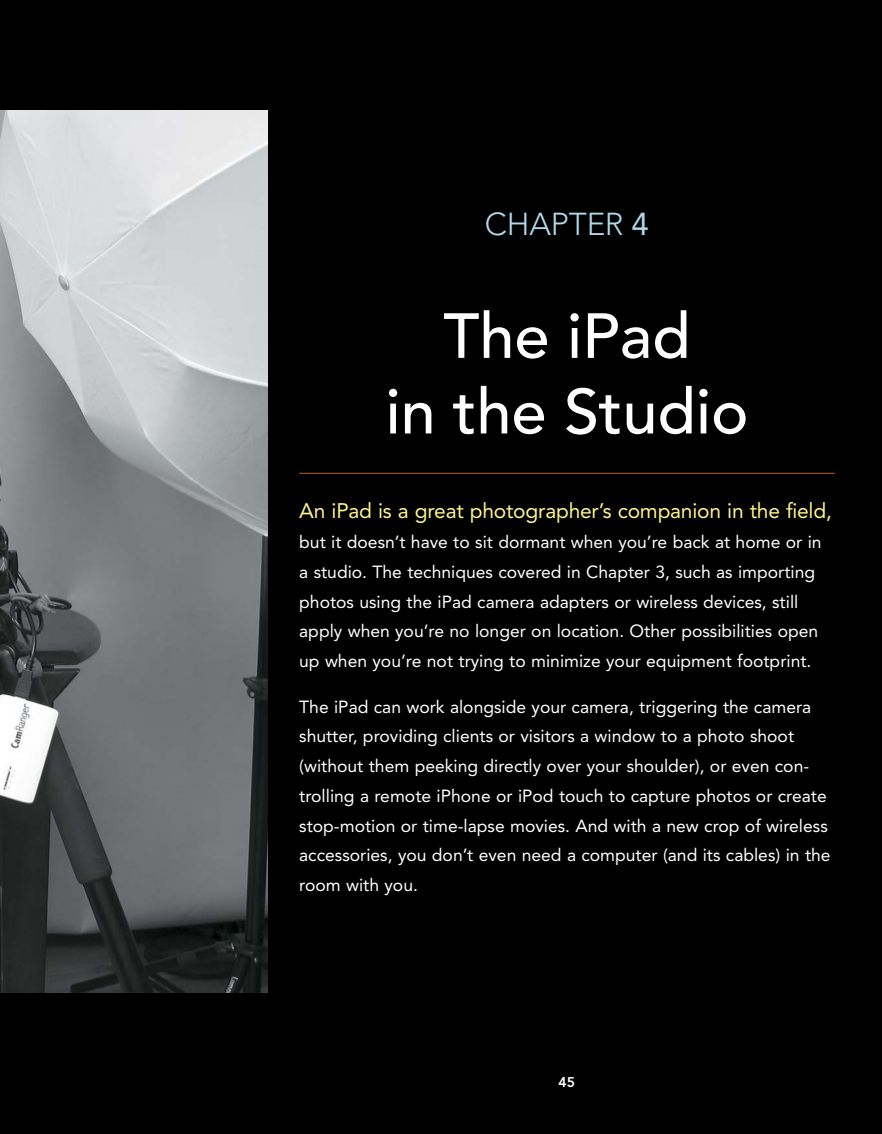
<style>
.page{position:relative;width:882px;height:1134px;background:#000}
.page>*{position:absolute;margin:0;border:0;box-sizing:border-box;transform-origin:0 0}
.t1{font:500 63px/75.6px "Avenir";color:#fff;text-align:center}
.t2{font:300 31.5px "Avenir";letter-spacing:-.005em;color:#afd9ea}
.t3{font:21px "Avenir";letter-spacing:-.01em;color:#fdf48e}
.t4{font:17.5px/29.8px "Avenir";color:#fff}
.t5{font:800 14px "Avenir";color:#fff}
.s1{font-weight:400}
</style>
<div class="page">
<img style="left:0;top:110px;width:268px;height:882px">
<hr style="left:299px;top:473px;width:536px;height:1px;background:#c25e29">
<h2 class="t2" style="left:485px;top:206px;width:166px">CHAPTER <span class="s1">4</span></h2>
<h1 class="t1" style="left:386px;top:300px;width:364px">The iPad<br>in the Studio</h1>
<p class="t3" style="left:299px;top:499px;width:534px">An iPad is a great photographer’s companion in the field,</p>
<p class="t4" style="left:299px;top:527px;width:524px">but it doesn’t have to sit dormant when you’re back at home or in a studio. The techniques covered in Chapter 3, such as importing photos using the iPad camera adapters or wireless devices, still apply when you’re no longer on location. Other possibilities open up when you’re not trying to minimize your equipment footprint.</p>
<p class="t4" style="left:299px;top:692px;width:533px">The iPad can work alongside your camera, triggering the camera shutter, providing clients or visitors a window to a photo shoot (without them peeking directly over your shoulder), or even con&shy;trolling a remote iPhone or iPod touch to capture photos or create stop-motion or time-lapse movies. And with a new crop of wireless accessories, you don’t even need a computer (and its cables) in the room with you.</p>
<p class="t5" style="left:559px;top:1074px;width:18px">45</p>
</div>
